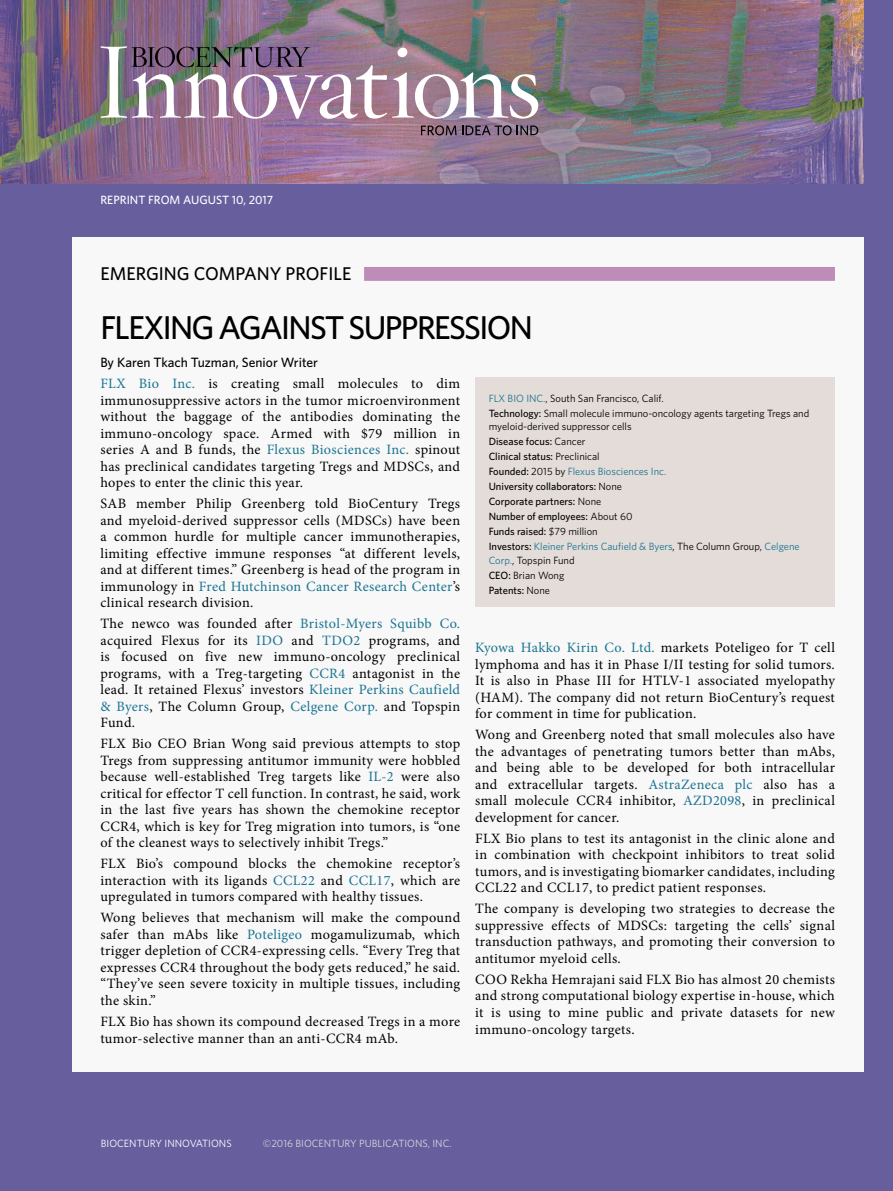
<style>
.page{position:relative;width:893px;height:1191px;background:#675e9e}
.page>*{position:absolute;margin:0;border:0;box-sizing:border-box;transform-origin:0 0}
.title_banner{font:500 33px "Whitney";letter-spacing:-.05em;color:#000}
.Emerging_Company_KIC{font:500 18.45px "Whitney";color:#000}
.body_text{font:14.25px/16.5px "Minion Pro";letter-spacing:.025em;color:#000;text-align:justify}
.byline{font:500 13.5px "Whitney";color:#000}
.date-vol-num{font:500 12px "Whitney";color:#fff}
.ecp_body_text{font:500 10.5px "Whitney";color:#000}
.ecp_body_text-2{font:10.5px/13.5px "Whitney";color:#1a7491}
.ecp_body_text-3{font:10.5px/13.5px "Whitney";color:#000}
.ecp_co{font:10.5px "Whitney";color:#000}
.t1{font:10.5px "Whitney";color:#d8d8d9}
.t2{font:10.5px "Whitney";color:#fff}
.s1{color:#1a7491}
.s2{font-weight:500}
.s3{font-weight:400}
.s4{font-weight:500;color:#000}
.s5{color:#000}
</style>
<div class="page">
<img style="left:0;top:0;width:863px;height:184px">
<img style="left:100px;top:46px;width:438px;height:73px">
<svg style="left:421px;top:125px;width:117px;height:10px"></svg>
<div style="left:72px;top:237px;width:791px;height:834px;background:#f8f8f8"></div>
<div style="left:100px;top:267px;width:735px;height:14px;background:#bd8cb8"></div>
<div style="left:88px;top:267px;width:276px;height:15px;background:#f8f8f8"></div>
<div style="left:475px;top:377px;width:360px;height:230px;background:#e4dcd8"></div>
<p class="date-vol-num" style="left:100px;top:192px;width:174px">REPRINT FROM AUGUST 10, 2017</p>
<p class="Emerging_Company_KIC" style="left:100px;top:261px;width:252px">EMERGING COMPANY PROFILE</p>
<p class="title_banner" style="left:100px;top:305px;width:434px">FLEXING AGAINST SUPPRESSION</p>
<p class="byline" style="left:100px;top:353px;width:219px">By Karen Tkach Tuzman, Senior Writer</p>
<p class="body_text" style="left:100px;top:375px;width:361px"><span class="s1">FLX Bio Inc.</span> is creating small molecules to dim immunosuppressive actors in the tumor microenvironment without the baggage of the antibodies dominating the immuno-oncology space. Armed with $79 million in series A and B funds, the <span class="s1">Flexus Biosciences Inc.</span> spinout has preclinical candidates targeting Tregs and MDSCs, and hopes to enter the clinic this year.</p>
<p class="body_text" style="left:100px;top:495px;width:361px">SAB member Philip Greenberg told BioCentury Tregs and myeloid-derived suppressor cells (MDSCs) have been a common hurdle for multiple cancer immunotherapies, limiting effective immune responses “at different levels, and at different times.” Greenberg is head of the program in immunology in <span class="s1">Fred Hutchinson Cancer Research Center</span>’s clinical research division.</p>
<p class="body_text" style="left:100px;top:615px;width:361px">The newco was founded after <span class="s1">Bristol-Myers Squibb Co. </span>acquired Flexus for its <span class="s1">IDO</span> and <span class="s1">TDO2</span> programs, and is focused on five new immuno-oncology preclinical programs, with a Treg-targeting <span class="s1">CCR4</span> antagonist in the lead. It retained Flexus’ investors <span class="s1">Kleiner Perkins Caufield &amp; Byers</span>, The Column Group, <span class="s1">Celgene Corp.</span> and Topspin Fund.</p>
<p class="body_text" style="left:100px;top:735px;width:361px">FLX Bio CEO Brian Wong said previous attempts to stop Tregs from suppressing antitumor immunity were hobbled because well-established Treg targets like <span class="s1">IL-2</span> were also critical for effector T cell function. In contrast, he said, work in the last five years has shown the chemokine receptor CCR4, which is key for Treg migration into tumors, is “one of the cleanest ways to selectively inhibit Tregs.”</p>
<p class="body_text" style="left:100px;top:855px;width:361px">FLX Bio’s compound blocks the chemokine receptor’s interaction with its ligands <span class="s1">CCL22</span> and <span class="s1">CCL17</span>, which are upregulated in tumors compared with healthy tissues.</p>
<p class="body_text" style="left:100px;top:909px;width:361px">Wong believes that mechanism will make the compound safer than mAbs like <span class="s1">Poteligeo</span> mogamulizumab, which trigger depletion of CCR4-expressing cells. “Every Treg that expresses CCR4 throughout the body gets reduced,” he said. “They’ve seen severe toxicity in multiple tissues, including the skin.”</p>
<p class="body_text" style="left:100px;top:1013px;width:361px">FLX Bio has shown its compound decreased Tregs in a more tumor-selective manner than an anti-CCR4 mAb.</p>
<p class="ecp_co" style="left:489px;top:391px;width:177px"><span class="s1">FLX BIO INC.</span>, South San Francisco, Calif.</p>
<p class="ecp_body_text-3" style="left:489px;top:406px;width:322px"><span class="s2">Technology:</span> Small molecule immuno-oncology agents targeting Tregs and myeloid-derived suppressor cells</p>
<p class="ecp_body_text" style="left:489px;top:435px;width:98px">Disease focus: <span class="s3">Cancer</span></p>
<p class="ecp_body_text" style="left:489px;top:450px;width:113px">Clinical status: <span class="s3">Preclinical</span></p>
<p class="ecp_body_text-2" style="left:489px;top:464px;width:179px"><span class="s4">Founded:</span> <span class="s5">2015 by</span> Flexus Biosciences Inc.</p>
<p class="ecp_body_text" style="left:489px;top:480px;width:135px">University collaborators: <span class="s3">None</span></p>
<p class="ecp_body_text" style="left:489px;top:495px;width:114px">Corporate partners: <span class="s3">None</span></p>
<p class="ecp_body_text" style="left:489px;top:510px;width:145px">Number of employees: <span class="s3">About 60</span></p>
<p class="ecp_body_text" style="left:489px;top:525px;width:111px">Funds raised: <span class="s3">$79 million</span></p>
<p class="ecp_body_text-2" style="left:489px;top:539px;width:313px"><span class="s4">Investors:</span> Kleiner Perkins Caufield &amp; Byers<span class="s5">, The Column Group,</span> Celgene<br>Corp.<span class="s5">, Topspin Fund</span></p>
<p class="ecp_body_text-3" style="left:489px;top:568px;width:77px"><span class="s2">CEO:</span> Brian Wong</p>
<p class="ecp_body_text" style="left:489px;top:583px;width:63px">Patents: <span class="s3">None</span></p>
<p class="body_text" style="left:475px;top:639px;width:361px"><span class="s1">Kyowa Hakko Kirin Co. Ltd.</span> markets Poteligeo for T cell lymphoma and has it in Phase I/II testing for solid tumors.<br>It is also in Phase III for HTLV-1 associated myelopathy (HAM). The company did not return BioCentury’s request for comment in time for publication.</p>
<p class="body_text" style="left:475px;top:726px;width:361px">Wong and Greenberg noted that small molecules also have the advantages of penetrating tumors better than mAbs, and being able to be developed for both intracellular and extracellular targets. <span class="s1">AstraZeneca plc</span> also has a small molecule CCR4 inhibitor, <span class="s1">AZD2098</span>, in preclinical development for cancer.</p>
<p class="body_text" style="left:475px;top:830px;width:361px">FLX Bio plans to test its antagonist in the clinic alone and in combination with checkpoint inhibitors to treat solid tumors, and is investigating biomarker candidates, including CCL22 and CCL17, to predict patient responses.</p>
<p class="body_text" style="left:475px;top:900px;width:361px">The company is developing two strategies to decrease the suppressive effects of MDSCs: targeting the cells’ signal transduction pathways, and promoting their conversion to antitumor myeloid cells.</p>
<p class="body_text" style="left:475px;top:971px;width:361px">COO Rekha Hemrajani said FLX Bio has almost 20 chemists and strong computational biology expertise in-house, which it is using to mine public and private datasets for new immuno-oncology targets.</p>
<p class="t2" style="left:101px;top:1136px;width:132px">BIOCENTURY INNOVATIONS</p>
<p class="t1" style="left:263px;top:1136px;width:190px">©2016 BIOCENTURY PUBLICATIONS, INC.</p>
</div>
